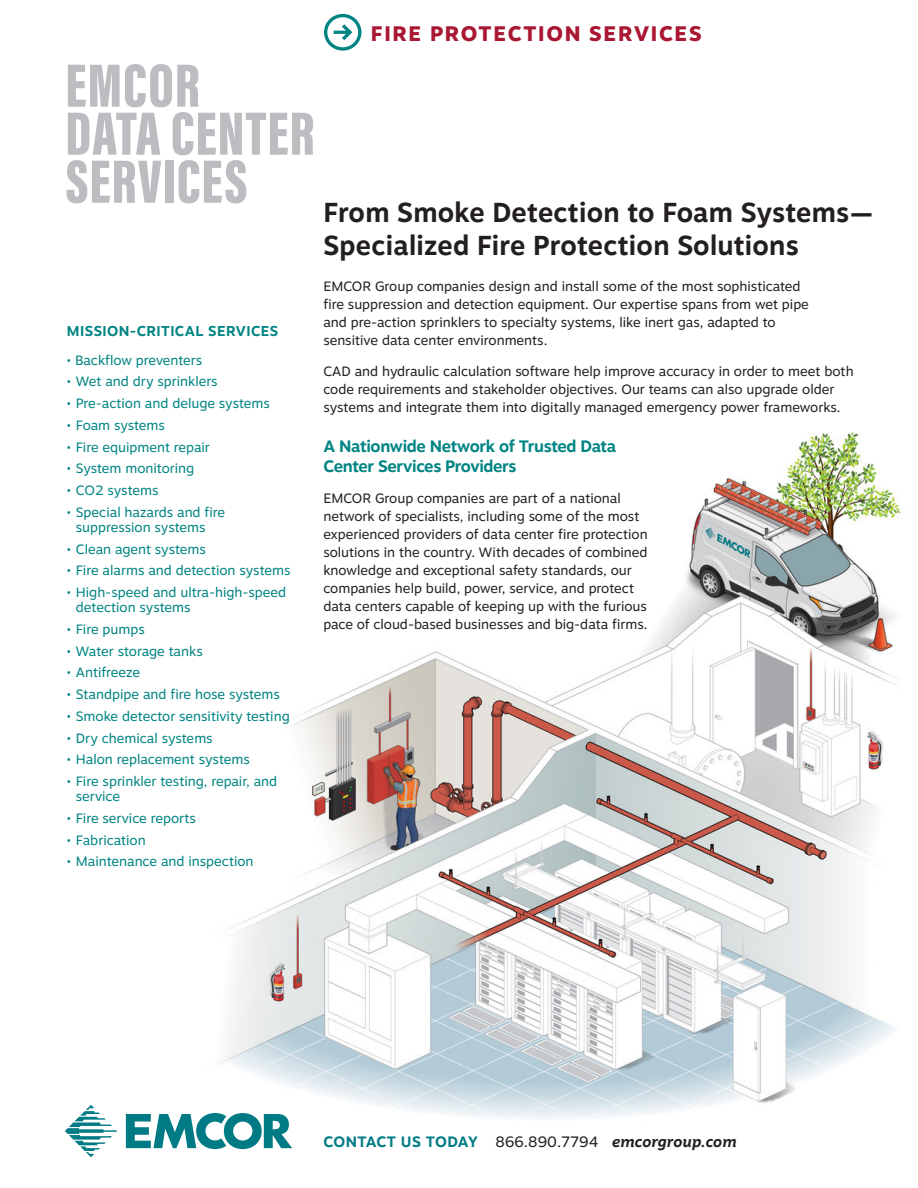
<style>
.page{position:relative;width:918px;height:1188px;background:#fff}
.page>*{position:absolute;margin:0;border:0;box-sizing:border-box;transform-origin:0 0}
.t1{font:63px/48px "Acumin Variable Concept";letter-spacing:.015em;color:#bcbdc0}
.Headline{font:700 27.3px/32.2px "Motiva Sans";letter-spacing:.01em;color:#231f20}
.Insert_Title{font:800 21px "Motiva Sans";letter-spacing:.08em;color:#aa1733}
.t2{font:700 16.5px/19.8px "Motiva Sans";letter-spacing:-.02em;color:#008483}
.t3{font:700 15px "Motiva Sans";letter-spacing:.01em;color:#007b85}
.Bullet_copy{font:700 14.25px "Motiva Sans";letter-spacing:.03em;color:#008483}
.t4{font:13.5px/18px "Motiva Sans";color:#231f20}
.Bullet_copy-2{font:13.5px/15px "Motiva Sans";color:#008483}
.s1{font-weight:400;color:#231f20}
.s2{font-style:italic;color:#231f20}
</style>
<div class="page">
<img style="left:214px;top:432px;width:687px;height:718px">
<svg style="left:126px;top:1113px;width:166px;height:36px"></svg>
<svg style="left:65px;top:1105px;width:52px;height:52px"></svg>
<svg style="left:324px;top:14px;width:37px;height:37px"></svg>
<h1 class="t1" style="left:65px;top:58px;width:251px">EMCOR<br>DATA CENTER<br>SERVICES</h1>
<p class="Bullet_copy" style="left:67px;top:321px;width:213px">MISSION-CRITICAL SERVICES</p>
<p class="Bullet_copy-2" style="left:67px;top:352px;width:137px">• Backflow preventers</p>
<p class="Bullet_copy-2" style="left:67px;top:374px;width:152px">• Wet and dry sprinklers</p>
<p class="Bullet_copy-2" style="left:67px;top:395px;width:205px">• Pre-action and deluge systems</p>
<p class="Bullet_copy-2" style="left:67px;top:417px;width:100px">• Foam systems</p>
<p class="Bullet_copy-2" style="left:67px;top:439px;width:145px">• Fire equipment repair</p>
<p class="Bullet_copy-2" style="left:67px;top:461px;width:129px">• System monitoring</p>
<p class="Bullet_copy-2" style="left:67px;top:482px;width:93px">• CO2 systems</p>
<p class="Bullet_copy-2" style="left:76px;top:504px;width:151px;text-indent:-9px">• Special hazards and fire suppression systems</p>
<p class="Bullet_copy-2" style="left:67px;top:541px;width:141px">• Clean agent systems</p>
<p class="Bullet_copy-2" style="left:67px;top:563px;width:225px">• Fire alarms and detection systems</p>
<p class="Bullet_copy-2" style="left:76px;top:584px;width:212px;text-indent:-9px">• High-speed and ultra-high-speed detection systems</p>
<p class="Bullet_copy-2" style="left:67px;top:621px;width:79px">• Fire pumps</p>
<p class="Bullet_copy-2" style="left:67px;top:643px;width:137px">• Water storage tanks</p>
<p class="Bullet_copy-2" style="left:67px;top:665px;width:75px">• Antifreeze</p>
<p class="Bullet_copy-2" style="left:67px;top:686px;width:215px">• Standpipe and fire hose systems</p>
<p class="Bullet_copy-2" style="left:67px;top:708px;width:224px">• Smoke detector sensitivity testing</p>
<p class="Bullet_copy-2" style="left:67px;top:730px;width:147px">• Dry chemical systems</p>
<p class="Bullet_copy-2" style="left:67px;top:752px;width:184px">• Halon replacement systems</p>
<p class="Bullet_copy-2" style="left:76px;top:773px;width:203px;text-indent:-9px">• Fire sprinkler testing, repair, and service</p>
<p class="Bullet_copy-2" style="left:67px;top:810px;width:130px">• Fire service reports</p>
<p class="Bullet_copy-2" style="left:67px;top:832px;width:80px">• Fabrication</p>
<p class="Bullet_copy-2" style="left:67px;top:854px;width:188px">• Maintenance and inspection</p>
<p class="Insert_Title" style="left:371px;top:18px;width:332px">FIRE PROTECTION SERVICES</p>
<p class="Headline" style="left:323px;top:196px;width:552px">From Smoke Detection to Foam Systems—<br>Specialized Fire Protection Solutions</p>
<p class="t4" style="left:323px;top:277px;width:487px">EMCOR Group companies design and install some of the most sophisticated fire suppression and detection equipment. Our expertise spans from wet pipe and pre-action sprinklers to specialty systems, like inert gas, adapted to sensitive data center environments.</p>
<p class="t4" style="left:323px;top:362px;width:532px">CAD and hydraulic calculation software help improve accuracy in order to meet both code requirements and stakeholder objectives. Our teams can also upgrade older systems and integrate them into digitally managed emergency power frameworks.</p>
<p class="t2" style="left:323px;top:436px;width:294px">A Nationwide Network of Trusted Data<br>Center Services Providers</p>
<p class="t4" style="left:323px;top:489px;width:326px">EMCOR Group companies are part of a national network of specialists, including some of the most experienced providers of data center fire protection solutions in the country. With decades of combined knowledge and exceptional safety standards, our companies help build, power, service, and protect data centers capable of keeping up with the furious pace of cloud-based businesses and big-data firms.</p>
<p class="t3" style="left:323px;top:1131px;width:415px">CONTACT US TODAY <span class="s1">866.890.7794</span> <span class="s2">emcorgroup.com</span></p>
</div>
